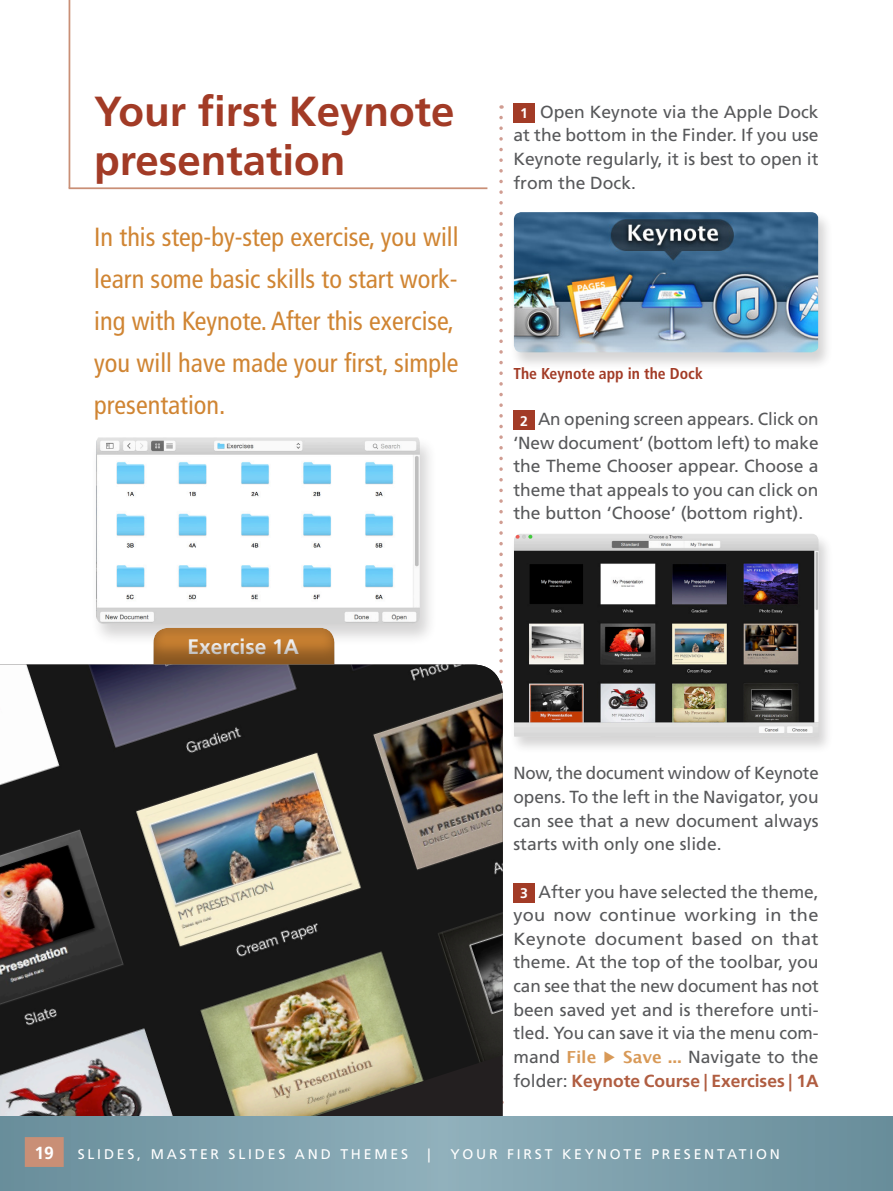
<style>
.page{position:relative;width:893px;height:1191px;background:#fff}
.page>*{position:absolute;margin:0;border:0;box-sizing:border-box;transform-origin:0 0}
.kop2{font:700 42px/49px "Frutiger LT Std";color:#a23b26}
.intro{font:condensed 26.25px/42px "Frutiger LT Std";color:#d08533}
.t1{font:700 21px "Frutiger LT Std";color:#fff}
.plattetekst{font:17.5px/23.6px "Frutiger LT Std";color:#57585a;text-align:justify}
.plattetekst-2{font:17.5px/23.6px "Frutiger LT Std";color:#57585a;text-align:justify;scale:.96 1}
.footer_links{font:700 17.5px "Frutiger LT Std";color:#fff}
.bijschrift{font:700 condensed 15.75px "Frutiger LT Std";color:#a23b26}
.footer_links-2{font:14px "Frutiger LT Std";letter-spacing:.2em;color:#fff}
.t2{font:700 14px "Frutiger LT Std";color:#fff}
.s1{font-family:"Lucida Grande";font-weight:700;font-size:16.62px;color:#d89957}
.s2{font-family:"Lucida Grande";font-size:14px;color:#d89957}
.s3{font-weight:700;color:#b05d41}
</style>
<div class="page">
<svg style="left:499px;top:117px;width:4px;height:546px"></svg>
<img style="left:0;top:664px;width:503px;height:452px">
<hr style="left:69px;top:187px;width:418px;height:2px;background:#c98f76">
<div style="left:513px;top:103px;width:22px;height:20px;background:#a23b26"></div>
<div style="left:513px;top:411px;width:22px;height:19px;background:#a23b26"></div>
<div style="left:513px;top:883px;width:22px;height:19px;background:#a23b26"></div>
<div style="left:509px;top:532px;width:324px;height:222px;background:#231f20;opacity:.19"></div>
<img style="left:514px;top:534px;width:304px;height:203px">
<div style="left:152px;top:625px;width:186px;height:40px;background:#231f20;opacity:.4"></div>
<div style="left:91px;top:436px;width:347px;height:210px;background:#231f20;opacity:.19"></div>
<img style="left:96px;top:437px;width:324px;height:187px">
<div style="left:509px;top:211px;width:324px;height:159px;background:#231f20;opacity:.19"></div>
<img style="left:514px;top:212px;width:304px;height:140px">
<svg style="left:0;top:1116px;width:893px;height:75px;background:#7b9eaa"></svg>
<div style="left:25px;top:1137px;width:39px;height:30px;background:#c98f76"></div>
<hr style="left:69px;top:0;width:1px;height:188px;background:#c98f76">
<p class="kop2" style="left:94px;top:87px;width:362px">Your first Keynote presentation</p>
<p class="intro" style="left:94px;top:216px;width:366px">In this step-by-step exercise, you will learn some basic skills to start work&shy;ing with Keynote. After this exercise, you will have made your first, simple presentation.</p>
<p class="t1" style="left:187px;top:634px;width:113px">Exercise 1A</p>
<p class="plattetekst" style="left:513px;top:100px;width:307px;text-indent:27px">Open Keynote via the Apple Dock at the bottom in the Finder. If you use Keynote regularly, it is best to open it from the Dock.</p>
<p class="t2" style="left:520px;top:105px;width:9px">1</p>
<p class="bijschrift" style="left:513px;top:364px;width:191px">The Keynote app in the Dock</p>
<p class="plattetekst" style="left:513px;top:407px;width:307px;text-indent:25px">An opening screen appears. Click on ‘New document’ (bottom left) to make the Theme Chooser appear. Choose a theme that appeals to you can click on the button ‘Choose’ (bottom right).</p>
<p class="t2" style="left:520px;top:412px;width:9px">2</p>
<p class="plattetekst-2" style="left:513px;top:761px;width:319px">Now, the document window of Keynote opens. To the left in the Navigator, you can see that a new document always starts with only one slide.</p>
<p class="t2" style="left:520px;top:885px;width:9px">3</p>
<p class="plattetekst" style="left:513px;top:879px;width:307px;text-indent:25px">After you have selected the theme, you now continue working in the Keynote document based on that theme. At the top of the toolbar, you can see that the new document has not been saved yet and is therefore unti&shy;tled. You can save it via the menu com&shy;mand <span class="s1">File</span> <span class="s2">▶</span> <span class="s1">Save ...</span> Navigate to the folder: <span class="s3">Keynote Course | Exercises | 1A</span></p>
<p class="footer_links" style="left:35px;top:1143px;width:21px">19</p>
<p class="footer_links-2" style="left:78px;top:1146px;width:101px">Slid es , mast</p>
<p class="footer_links-2" style="left:200px;top:1146px;width:108px">er slid es and</p>
<p class="footer_links-2" style="left:340px;top:1146px;width:67px">t hemes</p>
<p class="footer_links-2" style="left:428px;top:1146px;width:5px">|</p>
<p class="footer_links-2" style="left:450px;top:1146px;width:95px">Yo ur fi rst</p>
<p class="footer_links-2" style="left:562px;top:1146px;width:36px">Keynot</p>
<p class="footer_links-2" style="left:634px;top:1146px;width:81px">e pres entation</p>
</div>
